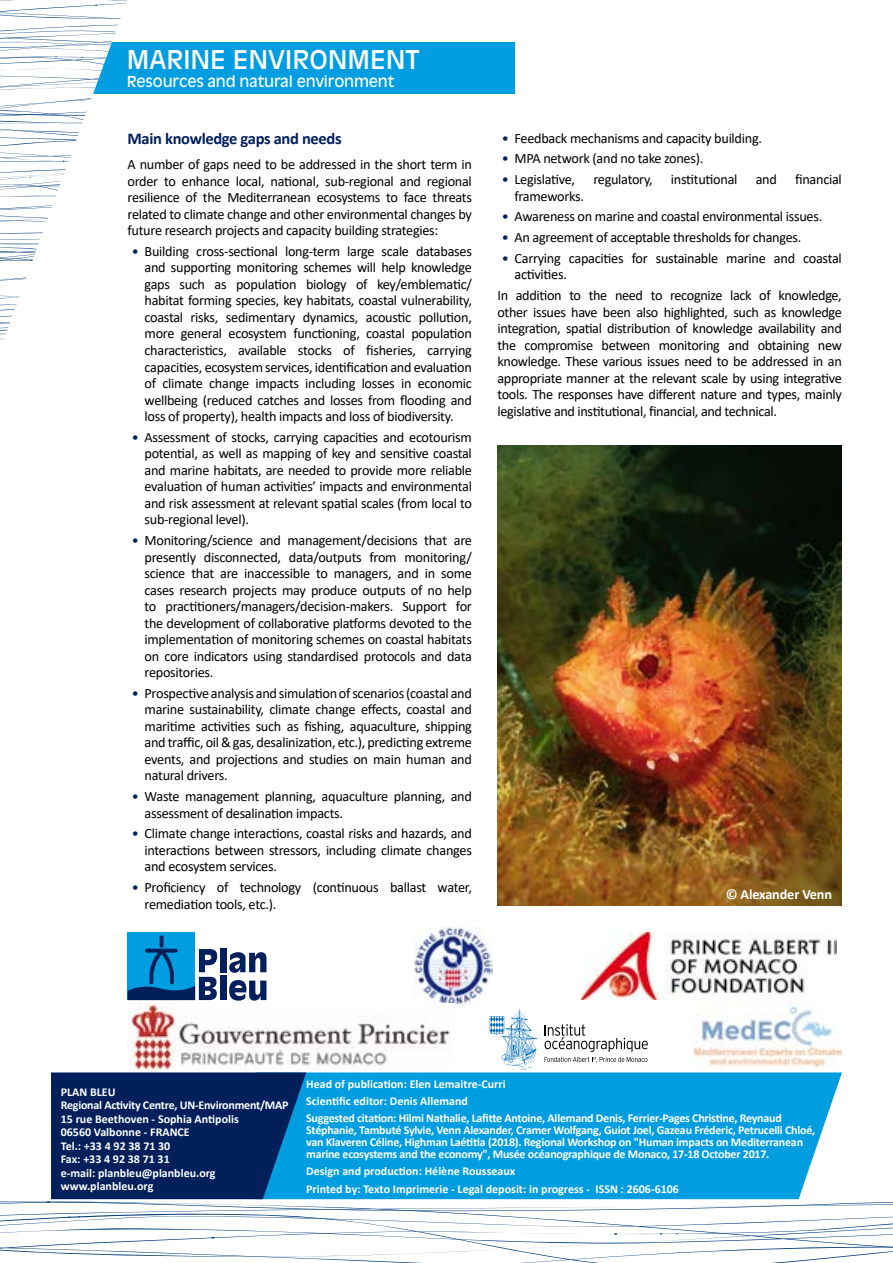
<style>
.page{position:relative;width:893px;height:1263px;background:#fff}
.page>*{position:absolute;margin:0;border:0;box-sizing:border-box;transform-origin:0 0}
.t1{font:25.5px "Antique Olive Std";color:#fff}
.t2{font:700 16.5px "Calibri";letter-spacing:-.02em;color:#001f5b}
.t3{font:15px "Antique Olive Std";letter-spacing:-.01em;color:#fff}
.t4{font:14.25px/16.5px "Calibri";letter-spacing:-.02em;color:#000;text-align:justify}
.t5{font:700 14.25px "Calibri";letter-spacing:-.01em;color:#fff}
.t6{font:700 12px/12px "Calibri";letter-spacing:-.02em;color:#fff}
.t7{font:700 12px/13.5px "Calibri";color:#fff}
.s1{color:#001f5b}
</style>
<div class="page">
<svg style="left:0;top:0;width:135px;height:340px"></svg>
<svg style="left:71px;top:172px;width:9px;height:3px"></svg>
<svg style="left:0;top:1201px;width:893px;height:62px"></svg>
<div style="left:127px;top:43px;width:387px;height:51px;background:#009ee0"></div>
<div style="left:306px;top:1072px;width:536px;height:127px;background:#009ee0"></div>
<svg style="left:46px;top:1072px;width:260px;height:131px;background:#0f356e"></svg>
<img style="left:581px;top:932px;width:255px;height:67px">
<img style="left:692px;top:1005px;width:150px;height:63px">
<img style="left:414px;top:926px;width:78px;height:81px">
<div style="left:220px;top:948px;width:6px;height:24px;background:#001f5b"></div>
<svg style="left:229px;top:952px;width:37px;height:21px"></svg>
<div style="left:220px;top:976px;width:6px;height:24px;background:#001f5b"></div>
<svg style="left:229px;top:980px;width:37px;height:21px"></svg>
<div style="left:128px;top:932px;width:67px;height:68px;background:#009ee0"></div>
<svg style="left:128px;top:935px;width:89px;height:65px"></svg>
<img style="left:497px;top:445px;width:345px;height:461px">
<img style="left:128px;top:1003px;width:325px;height:68px">
<svg style="left:490px;top:1009px;width:47px;height:61px"></svg>
<svg style="left:545px;top:1024px;width:103px;height:39px"></svg>
<h1 class="t1" style="left:127px;top:44px;width:295px">MARINE ENVIRONMENT</h1>
<p class="t3" style="left:127px;top:72px;width:269px">Resources and natural environment</p>
<p class="t2" style="left:128px;top:127px;width:216px">Main knowledge gaps and needs</p>
<p class="t4" style="left:128px;top:156px;width:346px">A number of gaps need to be addressed in the short term in order to enhance local, national, sub-regional and regional resilience of the Mediterranean ecosystems to face threats related to climate change and other environmental changes by future research projects and capacity building strategies:</p>
<p class="t4" style="left:145px;top:243px;width:329px;text-indent:-13px"><span class="s1">•</span> Building cross-sectional long-term large scale databases and supporting monitoring schemes will help knowledge gaps such as population biology of key/emblematic/ habitat forming species, key habitats, coastal vulnerability, coastal risks, sedimentary dynamics, acoustic pollution, more general ecosystem functioning, coastal population characteristics, available stocks of fisheries, carrying capacities, ecosystem services, identification and evaluation of climate change impacts including losses in economic wellbeing (reduced catches and losses from flooding and loss of property), health impacts and loss of biodiversity.</p>
<p class="t4" style="left:145px;top:428px;width:329px;text-indent:-13px"><span class="s1">•</span> Assessment of stocks, carrying capacities and ecotourism potential, as well as mapping of key and sensitive coastal and marine habitats, are needed to provide more reliable evaluation of human activities’ impacts and environmental and risk assessment at relevant spatial scales (from local to sub-regional level).</p>
<p class="t4" style="left:145px;top:532px;width:329px;text-indent:-13px"><span class="s1">•</span> Monitoring/science and management/decisions that are presently disconnected, data/outputs from monitoring/ science that are inaccessible to managers, and in some cases research projects may produce outputs of no help to practitioners/managers/decision-makers. Support for the development of collaborative platforms devoted to the implementation of monitoring schemes on coastal habitats on core indicators using standardised protocols and data repositories.</p>
<p class="t4" style="left:145px;top:684px;width:329px;text-indent:-13px"><span class="s1">•</span> Prospective analysis and simulation of scenarios (coastal and marine sustainability, climate change effects, coastal and maritime activities such as fishing, aquaculture, shipping and traffic, oil &amp; gas, desalinization, etc.), predicting extreme events, and projections and studies on main human and natural drivers.</p>
<p class="t4" style="left:145px;top:788px;width:329px;text-indent:-13px"><span class="s1">•</span> Waste management planning, aquaculture planning, and assessment of desalination impacts.</p>
<p class="t4" style="left:145px;top:825px;width:329px;text-indent:-13px"><span class="s1">•</span> Climate change interactions, coastal risks and hazards, and interactions between stressors, including climate changes and ecosystem services.</p>
<p class="t4" style="left:145px;top:879px;width:329px;text-indent:-13px"><span class="s1">•</span> Proficiency of technology (continuous ballast water, remediation tools, etc.).</p>
<p class="t4" style="left:502px;top:129px;width:262px"><span class="s1">•</span> Feedback mechanisms and capacity building.</p>
<p class="t4" style="left:502px;top:150px;width:203px"><span class="s1">•</span> MPA network (and no take zones).</p>
<p class="t4" style="left:502px;top:171px;width:75px"><span class="s1">•</span> Legislative,</p>
<p class="t4" style="left:593px;top:171px;width:61px">regulatory,</p>
<p class="t4" style="left:671px;top:171px;width:68px">institutional</p>
<p class="t4" style="left:756px;top:171px;width:23px">and</p>
<p class="t4" style="left:795px;top:171px;width:48px">financial</p>
<p class="t4" style="left:514px;top:187px;width:71px">frameworks.</p>
<p class="t4" style="left:502px;top:208px;width:322px"><span class="s1">•</span> Awareness on marine and coastal environmental issues.</p>
<p class="t4" style="left:502px;top:229px;width:301px"><span class="s1">•</span> An agreement of acceptable thresholds for changes.</p>
<p class="t4" style="left:514px;top:249px;width:329px;text-indent:-13px"><span class="s1">•</span> Carrying capacities for sustainable marine and coastal activities.</p>
<p class="t4" style="left:497px;top:287px;width:346px">In addition to the need to recognize lack of knowledge, other issues have been also highlighted, such as knowledge integration, spatial distribution of knowledge availability and the compromise between monitoring and obtaining new knowledge. These various issues need to be addressed in an appropriate manner at the relevant scale by using integrative tools. The responses have different nature and types, mainly legislative and institutional, financial, and technical.</p>
<p class="t5" style="left:726px;top:885px;width:108px">© Alexander Venn</p>
<p class="t7" style="left:61px;top:1084px;width:229px">PLAN BLEU<br>Regional Activity Centre, UN-Environment/MAP<br>15 rue Beethoven - Sophia Antipolis<br>06560 Valbonne - FRANCE<br>Tel.: +33 4 92 38 71 30<br>Fax: +33 4 92 38 71 31<br>e-mail: planbleu@planbleu.org www.planbleu.org</p>
<p class="t7" style="left:306px;top:1074px;width:201px;line-height:17.7px">Head of publication: Elen Lemaitre-Curri<br>Scientific editor: Denis Allemand</p>
<p class="t6" style="left:306px;top:1111px;width:511px">Suggested citation: Hilmi Nathalie, Lafitte Antoine, Allemand Denis, Ferrier-Pages Christine, Reynaud Stéphanie, Tambuté Sylvie, Venn Alexander, Cramer Wolfgang, Guiot Joel, Gazeau Fréderic, Petrucelli Chloé, van Klaveren Céline, Highman Laétitia (2018). Regional Workshop on "Human impacts on Mediterranean marine ecosystems and the economy", Musée océanographique de Monaco, 17-18 October 2017.</p>
<p class="t7" style="left:306px;top:1162px;width:374px;line-height:17.7px">Design and production: Hélène Rousseaux<br>Printed by: Texto Imprimerie - Legal deposit: in progress - ISSN : 2606-6106</p>
</div>
